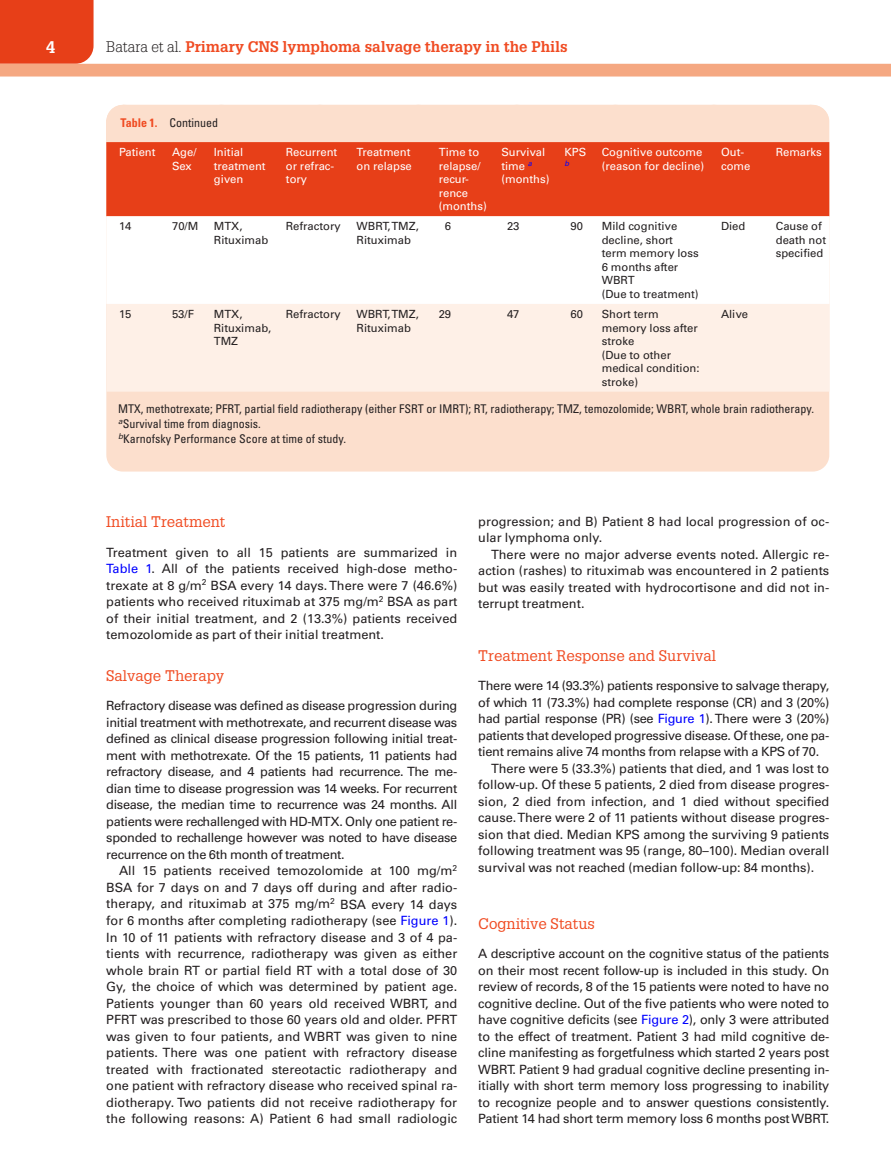
<style>
.page{position:relative;width:891px;height:1175px;background:#fff}
.page>*{position:absolute;margin:0;border:0;box-sizing:border-box;transform-origin:0 0}
.t1{font:700 16.5px "Glypha LT Std";color:#fff}
.HeadB{font:15px "Glypha LT Std";color:#f04b22}
.t2{font:15px "Glypha LT Std Bold 2";color:#f04b22}
.Text{font:12.75px/16.5px "Univers LT Std";letter-spacing:-.025em;color:#231f20;text-align:justify}
.TextInd{font:12.75px/16.5px "Univers LT Std";color:#231f20;text-align:justify}
.TableFooter1{font:condensed 12px "Univers LT Std";color:#231f20}
.TableFooter{font:condensed 12px "Univers LT Std";color:#231f20}
.TabTitle{font:condensed 12px "Univers LT Std";color:#231f20}
.TableHeader{font:11.25px/13.5px "Univers LT Std";color:#fff}
.TabBody{font:11.25px/13.5px "Univers LT Std";color:#231f20}
.TabBody2{font:11.25px/13.5px "Univers LT Std";color:#231f20}
.TableHeader-2{font:italic 7.5px "Univers LT Std";color:#00f}
.s1{font-family:"Glypha LT Std";font-weight:300;color:#231f20}
.s2{font-weight:700;color:#f04b22}
.s3{color:#00f}
</style>
<div class="page">
<div style="left:0;top:0;width:94px;height:64px;background:#e73f18"></div>
<div style="left:0;top:64px;width:891px;height:12px;background:#f5a882"></div>
<div style="left:106px;top:105px;width:723px;height:366px;background:#fcdfcd;border-radius:16px"></div>
<div style="left:106px;top:142px;width:723px;height:74px;background:#e73f18"></div>
<div style="left:106px;top:216px;width:723px;height:88px;background:#fff"></div>
<div style="left:106px;top:304px;width:723px;height:87px;background:#fef0e7"></div>
<p class="t1" style="left:46px;top:37px;width:11px">4</p>
<p class="t2" style="left:106px;top:37px;width:463px"><span class="s1">Batara et al.</span> Primary CNS lymphoma salvage therapy in the Phils</p>
<p class="TabTitle" style="left:121px;top:115px;width:99px"><span class="s2">Table 1.</span> Continued</p>
<p class="TableHeader" style="left:119px;top:146px;width:38px">Patient</p>
<p class="TableHeader" style="left:172px;top:146px;width:26px">Age/<br>Sex</p>
<p class="TableHeader" style="left:214px;top:146px;width:53px">Initial treatment given</p>
<p class="TableHeader" style="left:286px;top:146px;width:53px">Recurrent or refrac&shy;tory</p>
<p class="TableHeader" style="left:357px;top:146px;width:57px">Treatment on relapse</p>
<p class="TableHeader" style="left:439px;top:146px;width:43px">Time to relapse/</p>
<p class="TableHeader" style="left:439px;top:173px;width:50px">recur&shy;rence (months)</p>
<p class="TableHeader" style="left:501px;top:146px;width:45px">Survival time <sup>a</sup></p>
<p class="TableHeader" style="left:501px;top:173px;width:50px">(months)</p>
<p class="TableHeader" style="left:564px;top:146px;width:23px">KPS</p>
<p class="TableHeader-2" style="left:564px;top:159px;width:6px">b</p>
<p class="TableHeader" style="left:602px;top:146px;width:102px">Cognitive outcome</p>
<p class="TableHeader" style="left:602px;top:159px;width:104px">(reason for decline)</p>
<p class="TableHeader" style="left:721px;top:146px;width:31px">Out&shy;come</p>
<p class="TableHeader" style="left:776px;top:146px;width:48px">Remarks</p>
<p class="TabBody" style="left:119px;top:220px;width:14px">14</p>
<p class="TabBody" style="left:172px;top:220px;width:28px">70/M</p>
<p class="TabBody" style="left:214px;top:220px;width:56px">MTX,<br>Rituximab</p>
<p class="TabBody" style="left:286px;top:220px;width:56px">Refractory</p>
<p class="TabBody" style="left:357px;top:220px;width:64px">WBRT, TMZ,<br>Rituximab</p>
<p class="TabBody" style="left:445px;top:220px;width:8px">6</p>
<p class="TabBody" style="left:507px;top:220px;width:14px">23</p>
<p class="TabBody" style="left:571px;top:220px;width:14px">90</p>
<p class="TabBody" style="left:602px;top:220px;width:98px">Mild cognitive decline, short term memory loss<br>6 months after<br>WBRT</p>
<p class="TabBody" style="left:602px;top:287px;width:98px">(Due to treatment)</p>
<p class="TabBody" style="left:721px;top:220px;width:26px">Died</p>
<p class="TabBody" style="left:776px;top:220px;width:52px">Cause of death not specified</p>
<p class="TabBody2" style="left:119px;top:307px;width:14px">15</p>
<p class="TabBody2" style="left:172px;top:307px;width:23px">53/F</p>
<p class="TabBody2" style="left:214px;top:307px;width:59px">MTX,<br>Rituximab,<br>TMZ</p>
<p class="TabBody2" style="left:286px;top:307px;width:56px">Refractory</p>
<p class="TabBody2" style="left:357px;top:307px;width:64px">WBRT, TMZ,<br>Rituximab</p>
<p class="TabBody2" style="left:439px;top:307px;width:14px">29</p>
<p class="TabBody2" style="left:507px;top:307px;width:14px">47</p>
<p class="TabBody2" style="left:570px;top:307px;width:14px">60</p>
<p class="TabBody2" style="left:602px;top:307px;width:97px">Short term memory loss after stroke</p>
<p class="TabBody2" style="left:602px;top:348px;width:99px">(Due to other medical condition: stroke)</p>
<p class="TabBody2" style="left:721px;top:307px;width:29px">Alive</p>
<p class="TableFooter1" style="left:118px;top:401px;width:697px">MTX, methotrexate; PFRT, partial field radiotherapy (either FSRT or IMRT); RT, radiotherapy; TMZ, temozolomide; WBRT, whole brain radiotherapy.</p>
<p class="TableFooter" style="left:118px;top:416px;width:144px"><sup>a</sup>Survival time from diagnosis.</p>
<p class="TableFooter" style="left:118px;top:431px;width:229px"><sup>b</sup>Karnofsky Performance Score at time of study.</p>
<h3 class="HeadB" style="left:106px;top:513px;width:121px">Initial Treatment</h3>
<p class="Text" style="left:106px;top:544px;width:353px">Treatment given to all 15 patients are summarized in <span class="s3">Table 1</span>. All of the patients received high-dose metho&shy;trexate at 8 g/m<sup>2</sup> BSA every 14 days. There were 7 (46.6%) patients who received rituximab at 375 mg/m<sup>2</sup> BSA as part of their initial treatment, and 2 (13.3%) patients received temozolomide as part of their initial treatment.</p>
<h3 class="HeadB" style="left:106px;top:666px;width:119px">Salvage Therapy</h3>
<p class="Text" style="left:106px;top:697px;width:353px">Refractory disease was defined as disease progression during initial treatment with methotrexate, and recurrent disease was defined as clinical disease progression following initial treat&shy;ment with methotrexate. Of the 15 patients, 11 patients had refractory disease, and 4 patients had recurrence. The me&shy;dian time to disease progression was 14 weeks. For recurrent disease, the median time to recurrence was 24 months. All patients were rechallenged with HD-MTX. Only one patient re&shy;sponded to rechallenge however was noted to have disease recurrence on the 6th month of treatment.</p>
<p class="TextInd" style="left:106px;top:862px;width:353px;text-indent:13px">All 15 patients received temozolomide at 100 mg/m<sup>2<br></sup>BSA for 7 days on and 7 days off during and after radio&shy;therapy, and rituximab at 375 mg/m<sup>2</sup> BSA every 14 days for 6 months after completing radiotherapy (see <span class="s3">Figure 1</span>).<br>In 10 of 11 patients with refractory disease and 3 of 4 pa&shy;tients with recurrence, radiotherapy was given as either whole brain RT or partial field RT with a total dose of 30<br>Gy, the choice of which was determined by patient age.<br>Patients younger than 60 years old received WBRT, and PFRT was prescribed to those 60 years old and older. PFRT was given to four patients, and WBRT was given to nine patients. There was one patient with refractory disease treated with fractionated stereotactic radiotherapy and one patient with refractory disease who received spinal ra&shy;diotherapy. Two patients did not receive radiotherapy for the following reasons: A) Patient 6 had small radiologic</p>
<p class="TextInd" style="left:478px;top:513px;width:352px">progression; and B) Patient 8 had local progression of oc&shy;ular lymphoma only.</p>
<p class="TextInd" style="left:478px;top:546px;width:353px;text-indent:13px">There were no major adverse events noted. Allergic re&shy;action (rashes) to rituximab was encountered in 2 patients but was easily treated with hydrocortisone and did not in&shy;terrupt treatment.</p>
<h3 class="HeadB" style="left:478px;top:646px;width:239px">Treatment Response and Survival</h3>
<p class="Text" style="left:478px;top:677px;width:353px">There were 14 (93.3%) patients responsive to salvage therapy, of which 11 (73.3%) had complete response (CR) and 3 (20%) had partial response (PR) (see <span class="s3">Figure 1</span>). There were 3 (20%) patients that developed progressive disease. Of these, one pa&shy;tient remains alive 74 months from relapse with a KPS of 70.</p>
<p class="TextInd" style="left:478px;top:760px;width:353px;text-indent:13px">There were 5 (33.3%) patients that died, and 1 was lost to follow-up. Of these 5 patients, 2 died from disease progres&shy;sion, 2 died from infection, and 1 died without specified cause. There were 2 of 11 patients without disease progres&shy;sion that died. Median KPS among the surviving 9 patients following treatment was 95 (range, 80–100). Median overall survival was not reached (median follow-up: 84 months).</p>
<h3 class="HeadB" style="left:478px;top:914px;width:118px">Cognitive Status</h3>
<p class="Text" style="left:478px;top:945px;width:353px">A descriptive account on the cognitive status of the patients on their most recent follow-up is included in this study. On review of records, 8 of the 15 patients were noted to have no cognitive decline. Out of the five patients who were noted to have cognitive deficits (see <span class="s3">Figure 2</span>), only 3 were attributed to the effect of treatment. Patient 3 had mild cognitive de&shy;cline manifesting as forgetfulness which started 2 years post WBRT. Patient 9 had gradual cognitive decline presenting in&shy;itially with short term memory loss progressing to inability to recognize people and to answer questions consistently.<br>Patient 14 had short term memory loss 6 months post WBRT.</p>
</div>
